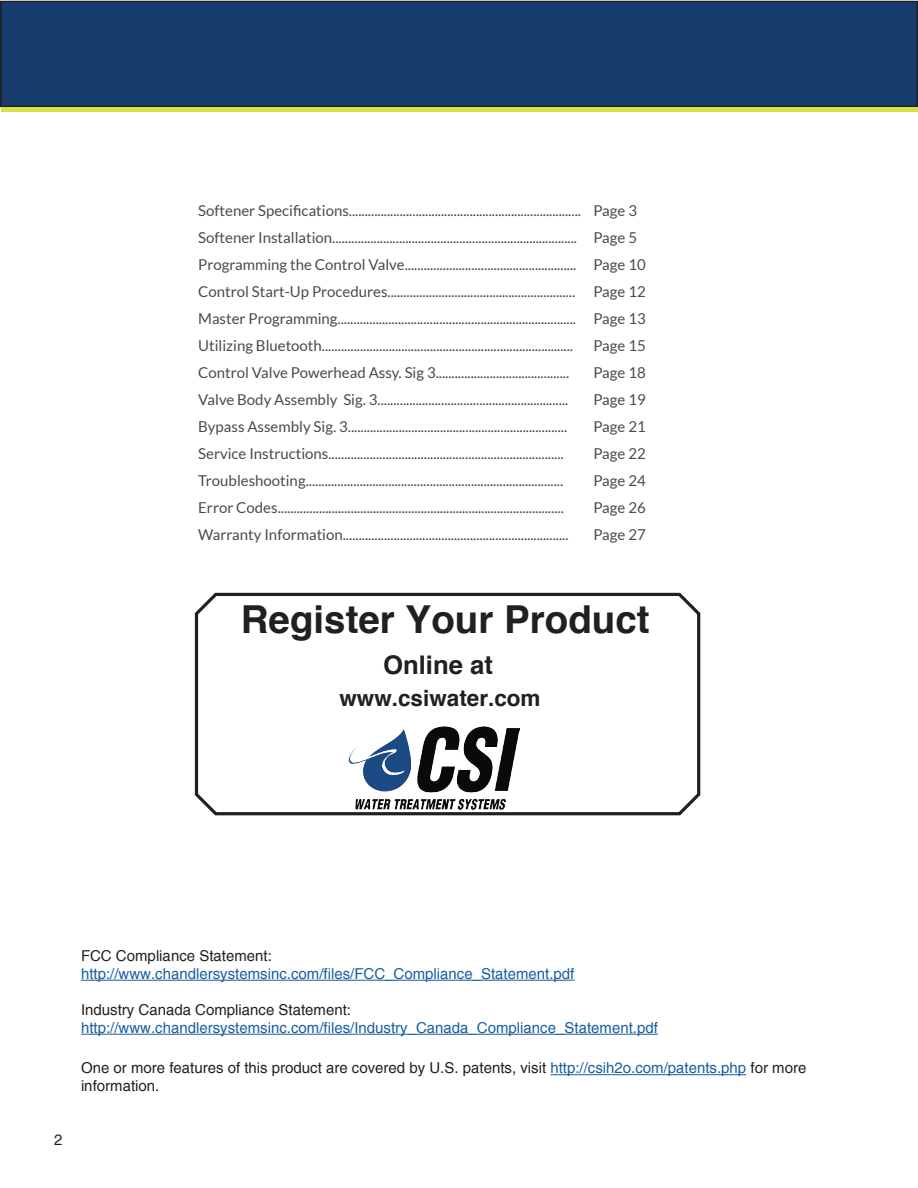
<style>
.page{position:relative;width:918px;height:1188px;background:#fff}
.page>*{position:absolute;margin:0;border:0;box-sizing:border-box;transform-origin:0 0}
.t1{font:700 38.55px "Helvetica";color:#231f20}
.t2{font:700 25.65px "Helvetica";color:#231f20}
.t3{font:700 22.5px "Helvetica";color:#231f20}
.t4{font:15px "Lato";color:#4d4948}
.t5{font:15px/18px "Helvetica";color:#231f20}
.t6{font:15px "Helvetica";color:#175d9e}
.s1{color:#175d9e}
</style>
<div class="page">
<div style="left:1px;top:2px;width:916px;height:104px;background:#163d6e"></div>
<div style="left:0;top:1px;width:918px;height:106px;border:2px solid #231f20"></div>
<div style="left:2px;top:107px;width:916px;height:5px;background:#d9e149"></div>
<hr style="left:81px;top:980px;width:494px;height:1px;background:#175d9e">
<hr style="left:81px;top:1034px;width:577px;height:1px;background:#175d9e">
<hr style="left:550px;top:1074px;width:196px;height:1px;background:#175d9e">
<svg style="left:194px;top:592px;width:507px;height:224px"></svg>
<p class="t4" style="left:198px;top:202px;width:384px">Softener Specifications.........................................................................</p>
<p class="t4" style="left:594px;top:202px;width:45px">Page 3</p>
<p class="t4" style="left:198px;top:229px;width:380px">Softener Installation.............................................................................</p>
<p class="t4" style="left:594px;top:229px;width:45px">Page 5</p>
<p class="t4" style="left:198px;top:256px;width:380px">Programming the Control Valve......................................................</p>
<p class="t4" style="left:594px;top:256px;width:54px">Page 10</p>
<p class="t4" style="left:198px;top:283px;width:378px">Control Start-Up Procedures...........................................................</p>
<p class="t4" style="left:594px;top:283px;width:54px">Page 12</p>
<p class="t4" style="left:198px;top:310px;width:379px">Master Programming...........................................................................</p>
<p class="t4" style="left:594px;top:310px;width:54px">Page 13</p>
<p class="t4" style="left:198px;top:337px;width:376px">Utilizing Bluetooth...............................................................................</p>
<p class="t4" style="left:594px;top:337px;width:54px">Page 15</p>
<p class="t4" style="left:198px;top:364px;width:373px">Control Valve Powerhead Assy. Sig 3..........................................</p>
<p class="t4" style="left:594px;top:364px;width:54px">Page 18</p>
<p class="t4" style="left:198px;top:391px;width:372px">Valve Body Assembly Sig. 3............................................................</p>
<p class="t4" style="left:594px;top:391px;width:54px">Page 19</p>
<p class="t4" style="left:198px;top:418px;width:371px">Bypass Assembly Sig. 3.....................................................................</p>
<p class="t4" style="left:594px;top:418px;width:54px">Page 21</p>
<p class="t4" style="left:198px;top:445px;width:367px">Service Instructions..........................................................................</p>
<p class="t4" style="left:594px;top:445px;width:54px">Page 22</p>
<p class="t4" style="left:198px;top:472px;width:367px">Troubleshooting.................................................................................</p>
<p class="t4" style="left:594px;top:472px;width:54px">Page 24</p>
<p class="t4" style="left:198px;top:499px;width:367px">Error Codes..........................................................................................</p>
<p class="t4" style="left:594px;top:499px;width:54px">Page 26</p>
<p class="t4" style="left:198px;top:526px;width:372px">Warranty Information.......................................................................</p>
<p class="t4" style="left:594px;top:526px;width:54px">Page 27</p>
<p class="t1" style="left:241px;top:595px;width:411px">Register Your Product</p>
<p class="t2" style="left:383px;top:649px;width:111px">Online at</p>
<p class="t3" style="left:339px;top:684px;width:203px">www.csiwater.com</p>
<p class="t5" style="left:54px;top:1131px;width:10px">2</p>
<p class="t5" style="left:81px;top:947px;width:192px">FCC Compliance Statement:</p>
<p class="t6" style="left:81px;top:965px;width:495px">http://www.chandlersystemsinc.com/files/FCC_Compliance_Statement.pdf</p>
<p class="t5" style="left:81px;top:1001px;width:272px">Industry Canada Compliance Statement:</p>
<p class="t6" style="left:81px;top:1019px;width:578px">http://www.chandlersystemsinc.com/files/Industry_Canada_Compliance_Statement.pdf</p>
<p class="t5" style="left:81px;top:1059px;width:727px">One or more features of this product are covered by U.S. patents, visit <span class="s1">http://csih2o.com/patents.php</span> for more information.</p>
</div>
